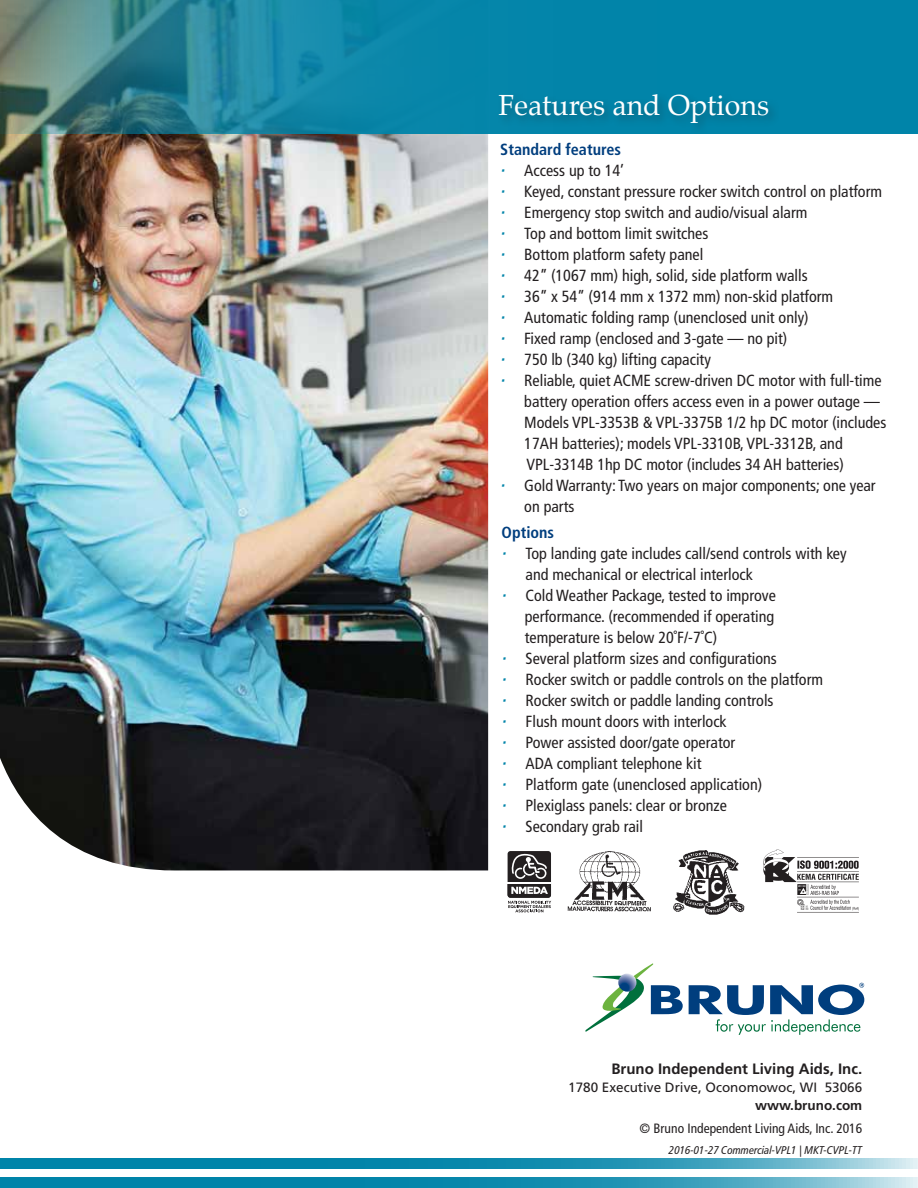
<style>
.page{position:relative;width:918px;height:1188px;background:#fff}
.page>*{position:absolute;margin:0;border:0;box-sizing:border-box;transform-origin:0 0}
.t1{font:28.5px "Palatino";color:#fff}
.t2{font:condensed 16.2px/21px "Frutiger LT Std";color:#231f20}
.t3{font:700 condensed 16.2px "Frutiger LT Std";color:#003e7e}
.t4{font:700 15px "Frutiger LT Std";color:#231f20}
.t5{font:13.5px "Frutiger LT Std";color:#231f20}
.t6{font:condensed 13.5px "Frutiger LT Std";color:#231f20}
.t7{font:700 13.5px "Frutiger LT Std";color:#231f20}
.t8{font:italic condensed 11.25px "Frutiger LT Pro";color:#231f20}
.s1{font-family:"Maurea Jci Lf ML";font-weight:300;font-style:italic;font-stretch:normal;color:#0084a9}
</style>
<div class="page">
<img style="left:0;top:134px;width:488px;height:736px">
<svg style="left:0;top:1177px;width:918px;height:11px;background:#2696b5"></svg>
<svg style="left:0;top:1158px;width:918px;height:11px;background:#2696b5"></svg>
<img style="left:567px;top:851px;width:84px;height:61px">
<img style="left:673px;top:850px;width:72px;height:65px">
<svg style="left:763px;top:849px;width:96px;height:62px"></svg>
<div style="left:508px;top:851px;width:43px;height:47px;background:#2f2b2c;border-radius:3px"></div>
<svg style="left:508px;top:852px;width:43px;height:60px"></svg>
<svg style="left:585px;top:963px;width:279px;height:72px"></svg>
<svg style="left:0;top:0;width:918px;height:134px;background:#19849e"></svg>
<div style="left:497px;top:91px;width:283px;height:44px;background:#0281a5"></div>
<h1 class="t1" style="left:499px;top:82px;width:272px">Features and Options</h1>
<p class="t3" style="left:500px;top:140px;width:122px">Standard features</p>
<p class="t2" style="left:500px;top:160px;width:125px"><span class="s1">•</span> Access up to 14’</p>
<p class="t2" style="left:500px;top:181px;width:383px"><span class="s1">•</span> Keyed, constant pressure rocker switch control on platform</p>
<p class="t2" style="left:500px;top:202px;width:309px"><span class="s1">•</span> Emergency stop switch and audio/visual alarm</p>
<p class="t2" style="left:500px;top:223px;width:210px"><span class="s1">•</span> Top and bottom limit switches</p>
<p class="t2" style="left:500px;top:244px;width:205px"><span class="s1">•</span> Bottom platform safety panel</p>
<p class="t2" style="left:500px;top:265px;width:309px"><span class="s1">•</span> 42” (1067 mm) high, solid, side platform walls</p>
<p class="t2" style="left:500px;top:286px;width:334px"><span class="s1">•</span> 36” x 54” (914 mm x 1372 mm) non-skid platform</p>
<p class="t2" style="left:500px;top:307px;width:310px"><span class="s1">•</span> Automatic folding ramp (unenclosed unit only)</p>
<p class="t2" style="left:500px;top:328px;width:289px"><span class="s1">•</span> Fixed ramp (enclosed and 3-gate — no pit)</p>
<p class="t2" style="left:500px;top:349px;width:212px"><span class="s1">•</span> 750 lb (340 kg) lifting capacity</p>
<p class="t2" style="left:524px;top:370px;width:364px;text-indent:-24px"><span class="s1">•</span> Reliable, quiet ACME screw-driven DC motor with full-time battery operation offers access even in a power outage — Models VPL-3353B &amp; VPL-3375B 1/2 hp DC motor (includes 17AH batteries); models VPL-3310B, VPL-3312B, and VPL-3314B 1hp DC motor (includes 34 AH batteries)</p>
<p class="t2" style="left:524px;top:475px;width:353px;text-indent:-24px"><span class="s1">•</span> Gold Warranty: Two years on major components; one year on parts</p>
<p class="t3" style="left:502px;top:522px;width:54px">Options</p>
<p class="t2" style="left:526px;top:543px;width:323px;text-indent:-24px"><span class="s1">•</span> Top landing gate includes call/send controls with key and mechanical or electrical interlock</p>
<p class="t2" style="left:525px;top:585px;width:253px;text-align:justify;text-indent:-23px"><span class="s1">•</span> Cold Weather Package, tested to improve performance. (recommended if operating temperature is below 20˚F/-7˚C)</p>
<p class="t2" style="left:502px;top:648px;width:277px"><span class="s1">•</span> Several platform sizes and configurations</p>
<p class="t2" style="left:502px;top:669px;width:323px"><span class="s1">•</span> Rocker switch or paddle controls on the platform</p>
<p class="t2" style="left:502px;top:690px;width:274px"><span class="s1">•</span> Rocker switch or paddle landing controls</p>
<p class="t2" style="left:502px;top:711px;width:227px"><span class="s1">•</span> Flush mount doors with interlock</p>
<p class="t2" style="left:502px;top:732px;width:235px"><span class="s1">•</span> Power assisted door/gate operator</p>
<p class="t2" style="left:502px;top:753px;width:202px"><span class="s1">•</span> ADA compliant telephone kit</p>
<p class="t2" style="left:502px;top:774px;width:262px"><span class="s1">•</span> Platform gate (unenclosed application)</p>
<p class="t2" style="left:502px;top:795px;width:227px"><span class="s1">•</span> Plexiglass panels: clear or bronze</p>
<p class="t2" style="left:502px;top:816px;width:143px"><span class="s1">•</span> Secondary grab rail</p>
<p class="t4" style="left:611px;top:1060px;width:252px">Bruno Independent Living Aids, Inc.</p>
<p class="t5" style="left:568px;top:1080px;width:296px">1780 Executive Drive, Oconomowoc, WI 53066</p>
<p class="t7" style="left:755px;top:1098px;width:109px">www.bruno.com</p>
<p class="t6" style="left:640px;top:1120px;width:224px">© Bruno Independent Living Aids, Inc. 2016</p>
<p class="t8" style="left:669px;top:1144px;width:195px">2016-01-27 Commercial-VPL1 | MKT-CVPL-TT</p>
</div>
